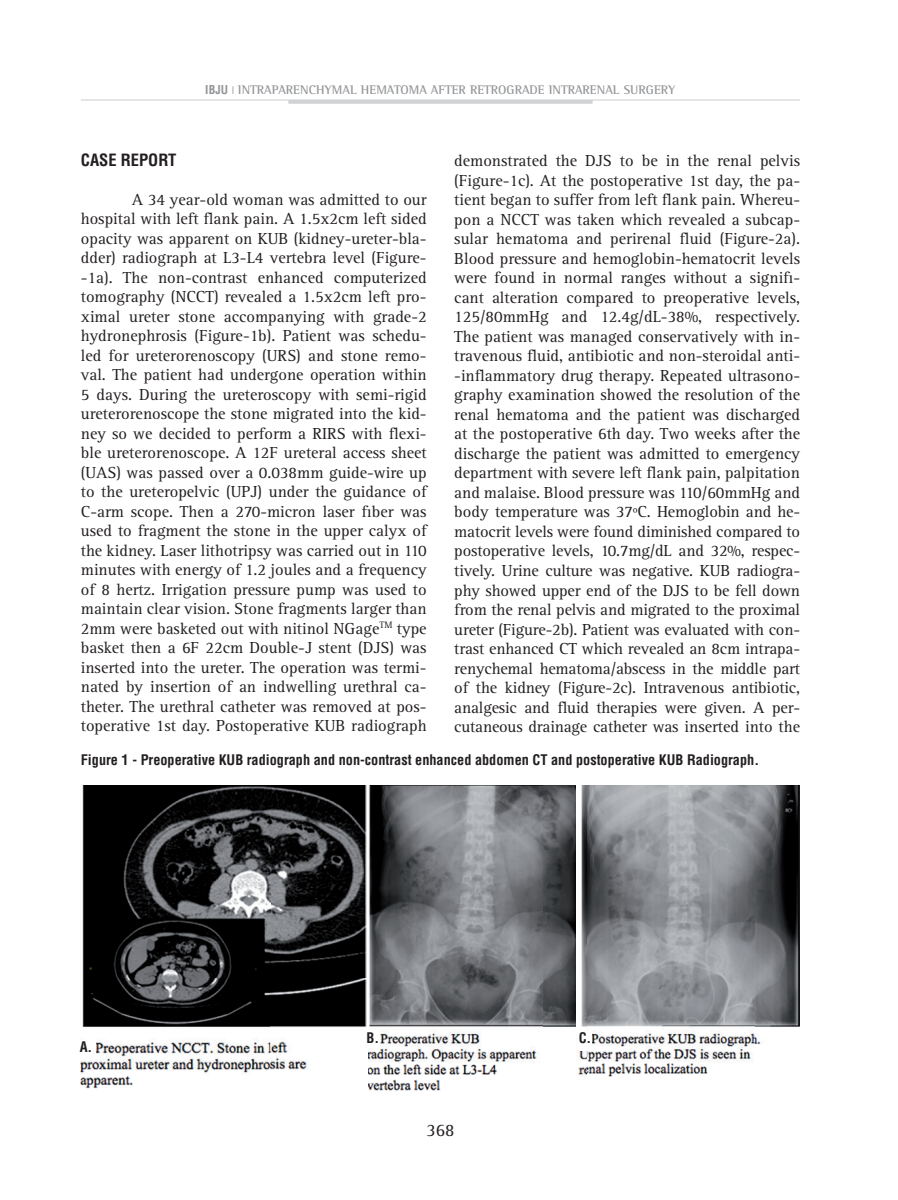
<style>
.page{position:relative;width:898px;height:1200px;background:#fff}
.page>*{position:absolute;margin:0;border:0;box-sizing:border-box;transform-origin:0 0}
.t1{font:18px "Rotis Serif";color:#231f20}
.t2{font:16.5px/19.5px "Rotis Serif";color:#231f20;text-align:justify}
.t3{font:700 condensed 16.5px "Helvetica";color:#231f20}
.t4{font:700 condensed 14.25px "Helvetica";color:#231f20}
.t5{font:700 12.75px "Rotis Semi Serif";color:#939598}
.s1{font-family:"Helvetica";font-stretch:condensed;font-size:12px}
</style>
<div class="page">
<hr style="left:81px;top:99px;width:718px;height:2px;background:#dcdddf">
<hr style="left:288px;top:100px;width:304px;height:4px;background:#d1d2d4">
<img style="left:368px;top:785px;width:207px;height:306px">
<img style="left:575px;top:785px;width:224px;height:292px">
<img style="left:80px;top:785px;width:286px;height:304px">
<div style="left:77px;top:1039px;width:18px;height:20px;background:#fff"></div>
<div style="left:366px;top:1031px;width:14px;height:19px;background:#fff"></div>
<div style="left:578px;top:1031px;width:13px;height:19px;background:#fff"></div>
<p class="t5" style="left:205px;top:82px;width:471px"><span class="s1">IBJU</span> <sup>|</sup> INTRAPARENCHYMAL HEMATOMA AFTER RETROGRADE INTRARENAL SURGERY</p>
<p class="t3" style="left:81px;top:149px;width:97px">CASE REPORT</p>
<p class="t2" style="left:81px;top:190px;width:347px;text-indent:51px">A 34 year-old woman was admitted to our hospital with left flank pain. A 1.5x2cm left sided opacity was apparent on KUB (kidney-ureter-bla&shy;dder) radiograph at L3-L4 vertebra level (Figure--1a). The non-contrast enhanced computerized tomography (NCCT) revealed a 1.5x2cm left pro&shy;ximal ureter stone accompanying with grade-2 hydronephrosis (Figure-1b). Patient was schedu&shy;led for ureterorenoscopy (URS) and stone remo&shy;val. The patient had undergone operation within 5 days. During the ureteroscopy with semi-rigid ureterorenoscope the stone migrated into the kid&shy;ney so we decided to perform a RIRS with flexi&shy;ble ureterorenoscope. A 12F ureteral access sheet (UAS) was passed over a 0.038mm guide-wire up to the ureteropelvic (UPJ) under the guidance of C-arm scope. Then a 270-micron laser fiber was used to fragment the stone in the upper calyx of the kidney. Laser lithotripsy was carried out in 110 minutes with energy of 1.2 joules and a frequency of 8 hertz. Irrigation pressure pump was used to maintain clear vision. Stone fragments larger than 2mm were basketed out with nitinol NGage<sup>TM</sup> type basket then a 6F 22cm Double-J stent (DJS) was inserted into the ureter. The operation was termi&shy;nated by insertion of an indwelling urethral ca&shy;theter. The urethral catheter was removed at pos&shy;toperative 1st day. Postoperative KUB radiograph</p>
<p class="t2" style="left:454px;top:151px;width:347px">demonstrated the DJS to be in the renal pelvis (Figure-1c). At the postoperative 1st day, the pa&shy;tient began to suffer from left flank pain. Whereu&shy;pon a NCCT was taken which revealed a subcap&shy;sular hematoma and perirenal fluid (Figure-2a).<br>Blood pressure and hemoglobin-hematocrit levels were found in normal ranges without a signifi&shy;cant alteration compared to preoperative levels, 125/80mmHg and 12.4g/dL-38%, respectively.<br>The patient was managed conservatively with in&shy;travenous fluid, antibiotic and non-steroidal anti--inflammatory drug therapy. Repeated ultrasono&shy;graphy examination showed the resolution of the renal hematoma and the patient was discharged at the postoperative 6th day. Two weeks after the discharge the patient was admitted to emergency department with severe left flank pain, palpitation and malaise. Blood pressure was 110/60mmHg and body temperature was 37ºC. Hemoglobin and he&shy;matocrit levels were found diminished compared to postoperative levels, 10.7mg/dL and 32%, respec&shy;tively. Urine culture was negative. KUB radiogra&shy;phy showed upper end of the DJS to be fell down from the renal pelvis and migrated to the proximal ureter (Figure-2b). Patient was evaluated with con&shy;trast enhanced CT which revealed an 8cm intrapa&shy;renychemal hematoma/abscess in the middle part of the kidney (Figure-2c). Intravenous antibiotic, analgesic and fluid therapies were given. A per&shy;cutaneous drainage catheter was inserted into the</p>
<p class="t4" style="left:81px;top:750px;width:679px">Figure 1 - Preoperative KUB radiograph and non-contrast enhanced abdomen CT and postoperative KUB Radiograph.</p>
<p class="t4" style="left:80px;top:1037px;width:14px">A.</p>
<p class="t4" style="left:366px;top:1028px;width:14px">B.</p>
<p class="t4" style="left:578px;top:1028px;width:14px">C.</p>
<p class="t1" style="left:426px;top:1119px;width:30px">368</p>
</div>
